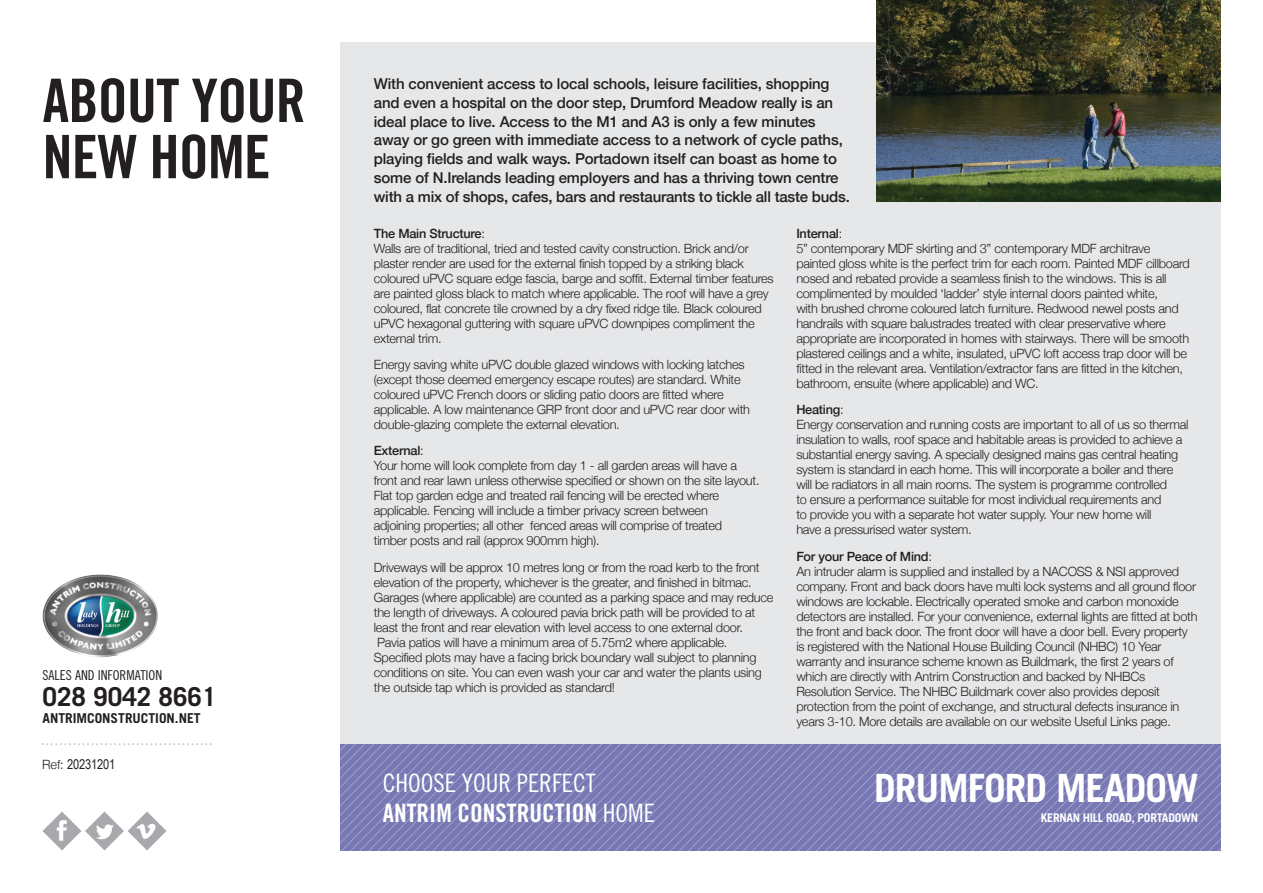
<style>
.page{position:relative;width:1263px;height:893px;background:#fff}
.page>*{position:absolute;margin:0;border:0;box-sizing:border-box;transform-origin:0 0}
.t1{font:60px/56.2px "Trade Gothic LT Std Bd Cn 20";letter-spacing:-.01em;color:#231f20}
.t2{font:700 39px "Trade Gothic LT Std";letter-spacing:-.025em;color:#fff}
.t3{font:700 26.1px "Trade Gothic LT Std";color:#231f20}
.t4{font:25.35px "Trade Gothic LT Std Bd Cn 20";color:#fff}
.t5{font:25.35px "Trade Gothic LT Std Cn 18";color:#fff}
.t6{font:500 15px/18.8px "Helvetica Neue";letter-spacing:-.01em;color:#231f20}
.t7{font:700 13.65px "Trade Gothic LT Std";color:#231f20}
.t8{font:13.65px "Trade Gothic LT Std Cn 18";color:#231f20}
.t9{font:13.5px "Arial Narrow";letter-spacing:-.01em;color:#231f20}
.t10{font:300 12.75px/15px "Helvetica Neue";letter-spacing:-.02em;color:#231f20}
.t11{font:700 12px "Trade Gothic LT Std";letter-spacing:-.025em;color:#fff}
.s1{font-family:"Helvetica Neue";font-weight:300;font-size:12.75px}
.s2{font-weight:500}
.s3{font-family:"Trade Gothic LT Std Cn 18"}
</style>
<div class="page">
<div style="left:340px;top:43px;width:880px;height:701px;background:#e6e7e9"></div>
<img style="left:340px;top:744px;width:880px;height:106px">
<img style="left:876px;top:0;width:344px;height:202px">
<svg style="left:43px;top:811px;width:114px;height:39px"></svg>
<img style="left:137px;top:821px;width:29px;height:20px">
<svg style="left:41px;top:743px;width:171px;height:2px"></svg>
<img style="left:42px;top:574px;width:116px;height:84px">
<h1 class="t1" style="left:43px;top:73px;width:265px">ABOUT YOUR<br>NEW HOME</h1>
<p class="t8" style="left:43px;top:667px;width:121px">SALES AND INFORMATION</p>
<h3 class="t3" style="left:43px;top:682px;width:176px">028 9042 8661</h3>
<p class="t7" style="left:43px;top:710px;width:160px">ANTRIMCONSTRUCTION.NET</p>
<p class="t9" style="left:42px;top:754px;width:75px"><span class="s1">Ref:</span> 20231201</p>
<p class="t6" style="left:374px;top:74px;width:478px">With convenient access to local schools, leisure facilities, shopping and even a hospital on the door step, Drumford Meadow really is an ideal place to live. Access to the M1 and A3 is only a few minutes away or go green with immediate access to a network of cycle paths, playing fields and walk ways. Portadown itself can boast as home to some of N.Irelands leading employers and has a thriving town centre with a mix of shops, cafes, bars and restaurants to tickle all taste buds.</p>
<p class="t10" style="left:374px;top:225px;width:401px"><span class="s2">The Main Structure</span>:<br>Walls are of traditional, tried and tested cavity construction. Brick and/or plaster render are used for the external finish topped by a striking black coloured uPVC square edge fascia, barge and soffit. External timber features are painted gloss black to match where applicable. The roof will have a grey coloured, flat concrete tile crowned by a dry fixed ridge tile. Black coloured uPVC hexagonal guttering with square uPVC downpipes compliment the external trim.</p>
<p class="t10" style="left:374px;top:357px;width:378px">Energy saving white uPVC double glazed windows with locking latches (except those deemed emergency escape routes) are standard. White coloured uPVC French doors or sliding patio doors are fitted where applicable. A low maintenance GRP front door and uPVC rear door with double-glazing complete the external elevation.</p>
<p class="t10" style="left:374px;top:443px;width:387px"><span class="s2">External</span>:<br>Your home will look complete from day 1 - all garden areas will have a front and rear lawn unless otherwise specified or shown on the site layout.<br>Flat top garden edge and treated rail fencing will be erected where applicable. Fencing will include a timber privacy screen between<br>adjoining properties; all other fenced areas will comprise of treated<br>timber posts and rail (approx 900mm high).</p>
<p class="t10" style="left:374px;top:559px;width:401px">Driveways will be approx 10 metres long or from the road kerb to the front elevation of the property, whichever is the greater, and finished in bitmac.<br>Garages (where applicable) are counted as a parking space and may reduce the length of driveways. A coloured pavia brick path will be provided to at least the front and rear elevation with level access to one external door.<br>Pavia patios will have a minimum area of 5.75m2 where applicable.<br>Specified plots may have a facing brick boundary wall subject to planning conditions on site. You can even wash your car and water the plants using the outside tap which is provided as standard!</p>
<h3 class="t5" style="left:383px;top:769px;width:214px">CHOOSE YOUR PERFECT</h3>
<h3 class="t4" style="left:383px;top:798px;width:274px">ANTRIM CONSTRUCTION <span class="s3">HOME</span></h3>
<p class="t10" style="left:796px;top:226px;width:395px"><span class="s2">Internal</span>:<br>5” contemporary MDF skirting and 3” contemporary MDF architrave painted gloss white is the perfect trim for each room. Painted MDF cillboard nosed and rebated provide a seamless finish to the windows. This is all complimented by moulded ‘ladder’ style internal doors painted white,<br>with brushed chrome coloured latch furniture. Redwood newel posts and handrails with square balustrades treated with clear preservative where appropriate are incorporated in homes with stairways. There will be smooth plastered ceilings and a white, insulated, uPVC loft access trap door will be fitted in the relevant area. Ventilation/extractor fans are fitted in the kitchen, bathroom, ensuite (where applicable) and WC.</p>
<p class="t10" style="left:796px;top:402px;width:394px"><span class="s2">Heating</span>:<br>Energy conservation and running costs are important to all of us so thermal insulation to walls, roof space and habitable areas is provided to achieve a substantial energy saving. A specially designed mains gas central heating system is standard in each home. This will incorporate a boiler and there will be radiators in all main rooms. The system is programme controlled<br>to ensure a performance suitable for most individual requirements and<br>to provide you with a separate hot water supply. Your new home will<br>have a pressurised water system.</p>
<p class="t10" style="left:796px;top:548px;width:403px"><span class="s2">For your Peace of Mind</span>:<br>An intruder alarm is supplied and installed by a NACOSS &amp; NSI approved company. Front and back doors have multi lock systems and all ground floor windows are lockable. Electrically operated smoke and carbon monoxide detectors are installed. For your convenience, external lights are fitted at both the front and back door. The front door will have a door bell. Every property is registered with the National House Building Council (NHBC) 10 Year warranty and insurance scheme known as Buildmark, the first 2 years of which are directly with Antrim Construction and backed by NHBCs Resolution Service. The NHBC Buildmark cover also provides deposit protection from the point of exchange, and structural defects insurance in years 3-10. More details are available on our website Useful Links page.</p>
<h2 class="t2" style="left:874px;top:766px;width:326px">DRUMFORD MEADOW</h2>
<p class="t11" style="left:1041px;top:811px;width:159px">KERNAN HILL ROAD, PORTADOWN</p>
</div>
